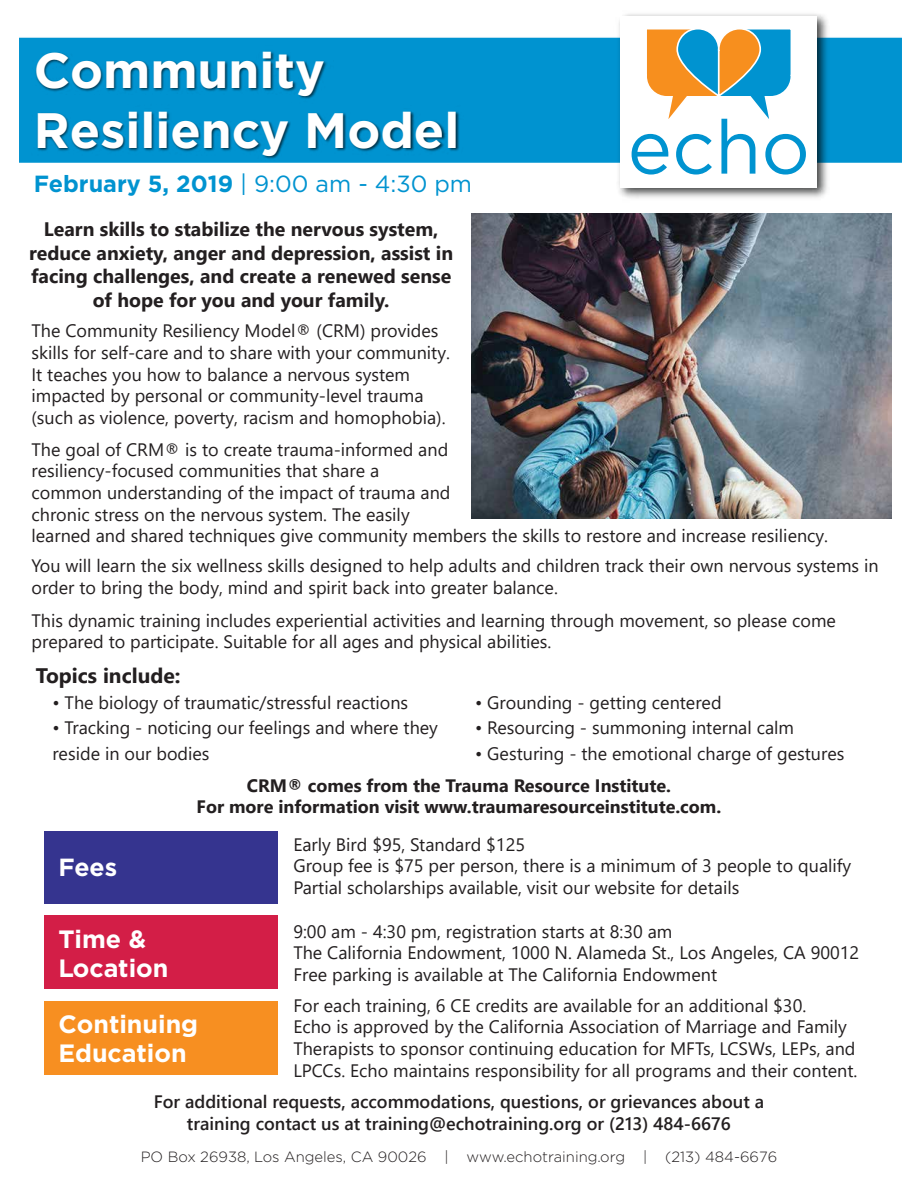
<style>
.page{position:relative;width:918px;height:1188px;background:#fff}
.page>*{position:absolute;margin:0;border:0;box-sizing:border-box;transform-origin:0 0}
.t1{font:700 49.65px/59.7px "Gotham";color:#fff}
.t2{font:700 25.05px/29px "Gotham";color:#fff}
.t3{font:700 24.75px "Gotham";color:#fff}
.t4{font:700 23.4px "Gotham";color:#0093d0}
.t5{font:700 21px "Segoe UI";color:#231f20}
.t6{font:700 19.5px/23.4px "Segoe UI";color:#231f20;text-align:center}
.t7{font:18px/21.6px "Segoe UI";color:#231f20}
.t8{font:600 18px/21.6px "Segoe UI";color:#231f20;text-align:center}
.t9{font:700 18px/21.6px "Segoe UI";color:#231f20;text-align:center}
.t10{font:300 14.85px "Gotham";color:#231f20}
.s1{font-weight:400}
</style>
<div class="page">
<div style="left:18px;top:36px;width:885px;height:128px;background:#0093d0;border:1px solid #fff"></div>
<img style="left:35px;top:51px;width:425px;height:108px">
<img style="left:613px;top:14px;width:219px;height:184px">
<div style="left:621px;top:16px;width:196px;height:171px;background:#fff"></div>
<svg style="left:632px;top:29px;width:174px;height:146px"></svg>
<div style="left:44px;top:1001px;width:234px;height:73px;background:#f78f21"></div>
<div style="left:44px;top:916px;width:234px;height:73px;background:#d31e47"></div>
<div style="left:44px;top:831px;width:234px;height:73px;background:#35348f"></div>
<img style="left:472px;top:213px;width:419px;height:306px">
<h1 class="t1" style="left:34px;top:39px;width:427px">Community<br>Resiliency Model</h1>
<p class="t4" style="left:34px;top:170px;width:440px">February 5, 2019 <span class="s1">| 9:00 am - 4:30 pm</span></p>
<p class="t6" style="left:29px;top:216px;width:426px">Learn skills to stabilize the nervous system, reduce anxiety, anger and depression, assist in facing challenges, and create a renewed sense of hope for you and your family.</p>
<p class="t7" style="left:32px;top:319px;width:420px">The Community Resiliency Model® (CRM) provides skills for self-care and to share with your community.<br>It teaches you how to balance a nervous system impacted by personal or community-level trauma (such as violence, poverty, racism and homophobia).</p>
<p class="t7" style="left:32px;top:437px;width:798px">The goal of CRM® is to create trauma-informed and<br>resiliency-focused communities that share a<br>common understanding of the impact of trauma and<br>chronic stress on the nervous system. The easily<br>learned and shared techniques give community members the skills to restore and increase resiliency.</p>
<p class="t7" style="left:32px;top:554px;width:849px">You will learn the six wellness skills designed to help adults and children track their own nervous systems in order to bring the body, mind and spirit back into greater balance.</p>
<p class="t7" style="left:32px;top:608px;width:806px">This dynamic training includes experiential activities and learning through movement, so please come prepared to participate. Suitable for all ages and physical abilities.</p>
<p class="t5" style="left:36px;top:656px;width:146px">Topics include:</p>
<p class="t7" style="left:52px;top:690px;width:357px">• The biology of traumatic/stressful reactions</p>
<p class="t7" style="left:52px;top:714px;width:387px;line-height:25.5px">• Tracking - noticing our feelings and where they reside in our bodies</p>
<p class="t7" style="left:475px;top:690px;width:248px">• Grounding - getting centered</p>
<p class="t7" style="left:475px;top:716px;width:320px">• Resourcing - summoning internal calm</p>
<p class="t7" style="left:475px;top:741px;width:371px">• Gesturing - the emotional charge of gestures</p>
<p class="t9" style="left:197px;top:773px;width:526px">CRM® comes from the Trauma Resource Institute.<br>For more information visit www.traumaresourceinstitute.com.</p>
<h3 class="t3" style="left:59px;top:853px;width:60px">Fees</h3>
<h2 class="t2" style="left:59px;top:924px;width:111px">Time &amp;<br>Location</h2>
<h2 class="t2" style="left:59px;top:1009px;width:141px">Continuing<br>Education</h2>
<p class="t7" style="left:293px;top:832px;width:559px">Early Bird $95, Standard $125<br>Group fee is $75 per person, there is a minimum of 3 people to qualify<br>Partial scholarships available, visit our website for details</p>
<p class="t7" style="left:293px;top:919px;width:567px">9:00 am - 4:30 pm, registration starts at 8:30 am<br>The California Endowment, 1000 N. Alameda St., Los Angeles, CA 90012<br>Free parking is available at The California Endowment</p>
<p class="t7" style="left:293px;top:993px;width:566px">For each training, 6 CE credits are available for an additional $30.<br>Echo is approved by the California Association of Marriage and Family Therapists to sponsor continuing education for MFTs, LCSWs, LEPs, and LPCCs. Echo maintains responsibility for all programs and their content.</p>
<p class="t8" style="left:154px;top:1090px;width:612px">For additional requests, accommodations, questions, or grievances about a training contact us at training@echotraining.org or (213) 484-6676</p>
<p class="t10" style="left:141px;top:1149px;width:638px">PO Box 26938, Los Angeles, CA 90026 | www.echotraining.org | (213) 484-6676</p>
</div>
